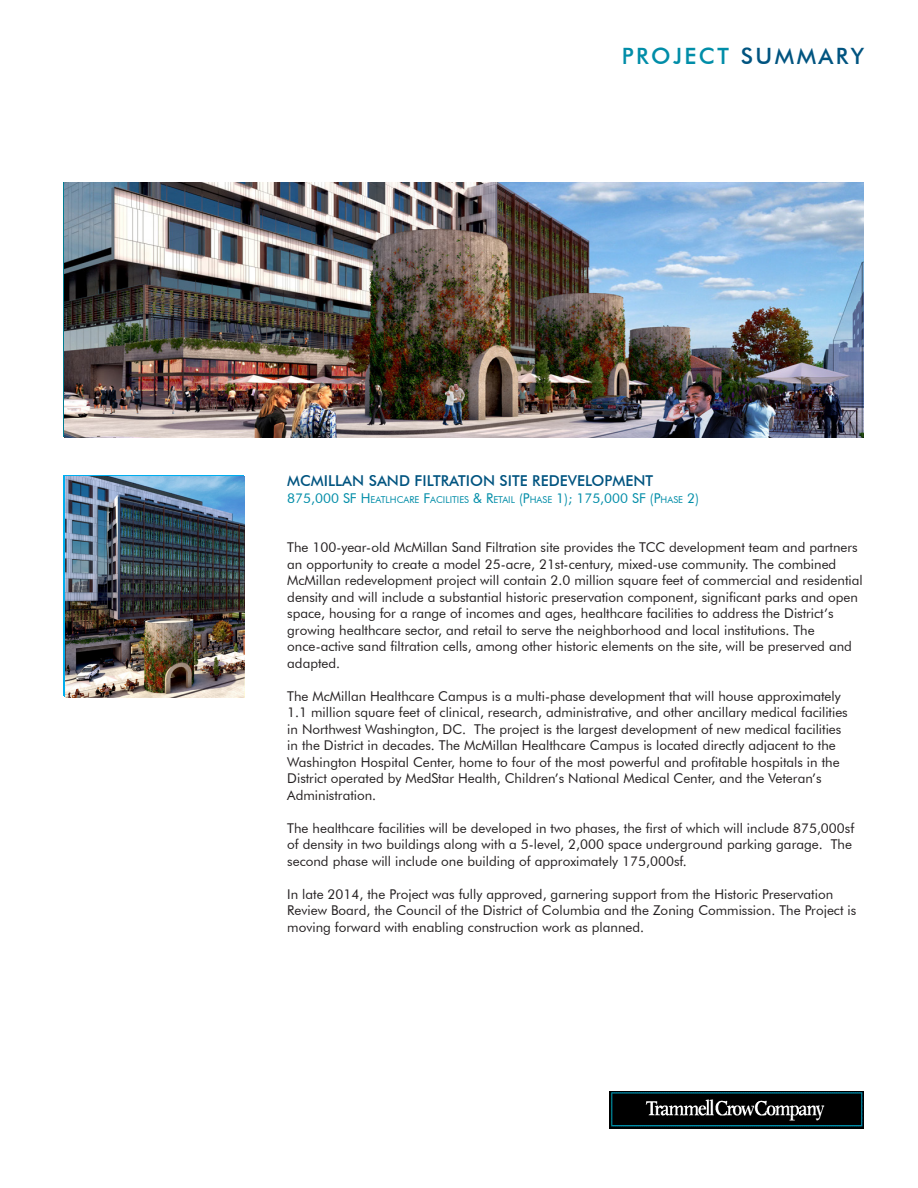
<style>
.page{position:relative;width:918px;height:1188px;background:#fff}
.page>*{position:absolute;margin:0;border:0;box-sizing:border-box;transform-origin:0 0}
.bullets_2{font:500 22.5px "Futura BT";letter-spacing:.11em;color:#008da8}
.t1{font:500 15px "Futura BT";color:#005480}
.t2{font:13.5px/16.5px "Futura BT";color:#231f20}
.t3{font:13.5px "Futura BT";color:#008da8}
.s1{color:#005480}
.s2{font-size:9.45px}
</style>
<div class="page">
<img style="left:64px;top:182px;width:800px;height:255px">
<img style="left:609px;top:1091px;width:255px;height:37px">
<img style="left:65px;top:476px;width:179px;height:221px">
<p class="bullets_2" style="left:622px;top:42px;width:244px">PROJECT <span class="s1">SUMMARY</span></p>
<p class="t1" style="left:287px;top:472px;width:367px">MCMILLAN SAND FILTRATION SITE REDEVELOPMENT</p>
<p class="t3" style="left:287px;top:490px;width:413px">875,000 SF H<span class="s2">EATLH CARE</span> F<span class="s2">ACILITIES</span> &amp; R<span class="s2">ETAIL</span> (P<span class="s2">HASE</span> 1); 175,000 SF (P<span class="s2">HASE</span> 2)</p>
<p class="t2" style="left:287px;top:539px;width:577px">The 100-year-old McMillan Sand Filtration site provides the TCC development team and partners an opportunity to create a model 25-acre, 21st-century, mixed-use community. The combined McMillan redevelopment project will contain 2.0 million square feet of commercial and residential density and will include a substantial historic preservation component, significant parks and open space, housing for a range of incomes and ages, healthcare facilities to address the District’s growing healthcare sector, and retail to serve the neighborhood and local institutions. The once-active sand filtration cells, among other historic elements on the site, will be preserved and adapted.</p>
<p class="t2" style="left:287px;top:688px;width:562px">The McMillan Healthcare Campus is a multi-phase development that will house approximately 1.1 million square feet of clinical, research, administrative, and other ancillary medical facilities in Northwest Washington, DC. The project is the largest development of new medical facilities in the District in decades. The McMillan Healthcare Campus is located directly adjacent to the Washington Hospital Center, home to four of the most powerful and profitable hospitals in the District operated by MedStar Health, Children’s National Medical Center, and the Veteran’s Administration.</p>
<p class="t2" style="left:287px;top:820px;width:568px">The healthcare facilities will be developed in two phases, the first of which will include 875,000sf of density in two buildings along with a 5-level, 2,000 space underground parking garage. The second phase will include one building of approximately 175,000sf.</p>
<p class="t2" style="left:287px;top:886px;width:570px">In late 2014, the Project was fully approved, garnering support from the Historic Preservation<br>Review Board, the Council of the District of Columbia and the Zoning Commission. The Project is moving forward with enabling construction work as planned.</p>
</div>
